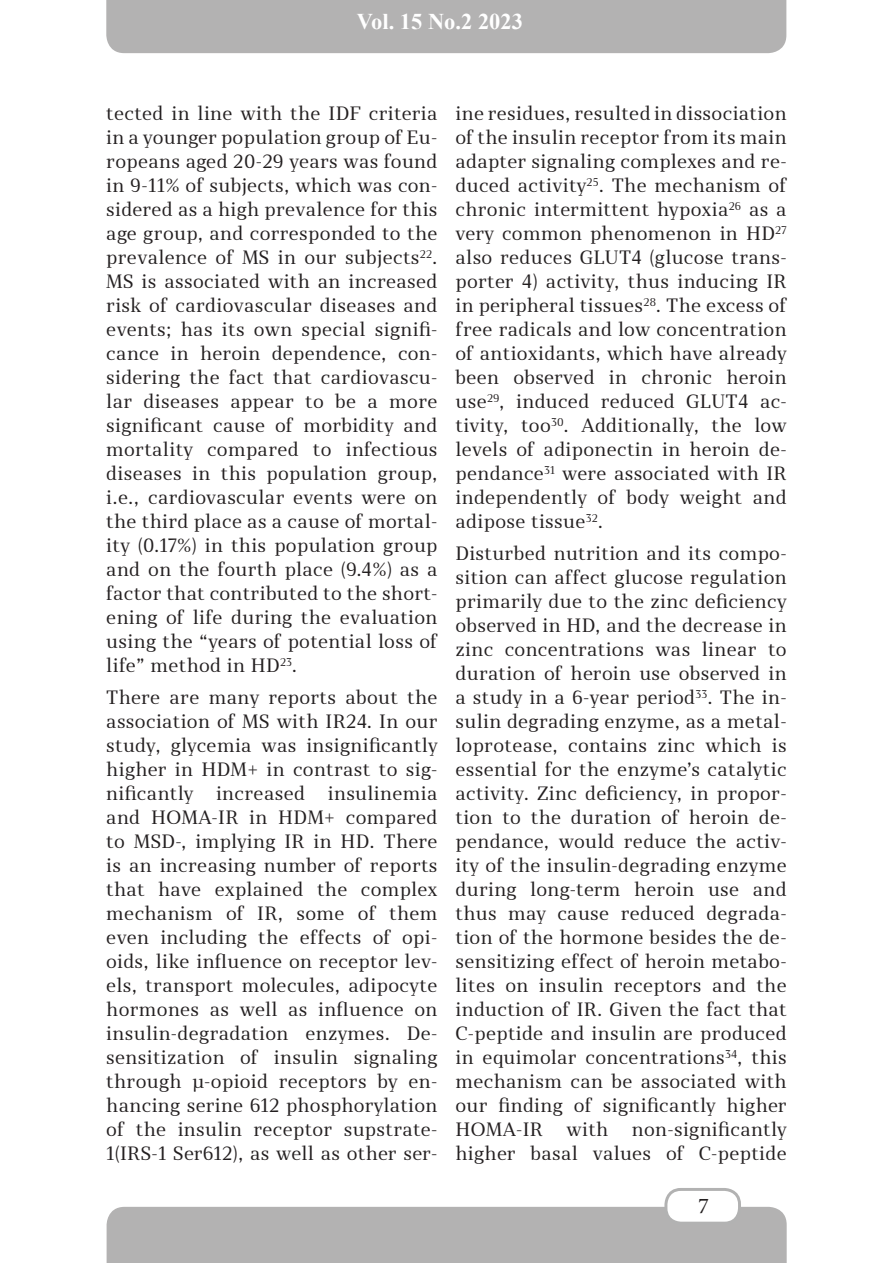
<style>
.page{position:relative;width:893px;height:1263px;background:#fff}
.page>*{position:absolute;margin:0;border:0;box-sizing:border-box;transform-origin:0 0}
.t1{font:700 22.5px "Times New Roman";color:#fff}
.t2{font:22.5px "Minion Pro";color:#231f20}
.t3{font:18px/24px "Skola Serif";letter-spacing:.02em;color:#231f20;text-align:justify}
</style>
<div class="page">
<div style="left:106px;top:0;width:680px;height:53px;background:#b3b2b2"></div>
<div style="left:107px;top:1207px;width:680px;height:56px;background:#b3b2b2"></div>
<div style="left:666px;top:1189px;width:73px;height:34px;background:#fff;border-radius:15px"></div>
<div style="left:664px;top:1188px;width:77px;height:36px;border:3px solid #b2b2b2;border-radius:15px"></div>
<p class="t1" style="left:357px;top:6px;width:168px">Vol. 15 No.2 2023</p>
<p class="t3" style="left:106px;top:101px;width:333px">tected in line with the IDF criteria in a younger population group of Eu&shy;ropeans aged 20-29 years was found in 9-11% of subjects, which was con&shy;sidered as a high prevalence for this age group, and corresponded to the prevalence of MS in our subjects<sup>22</sup>.<br>MS is associated with an increased risk of cardiovascular diseases and events; has its own special signifi&shy;cance in heroin dependence, con&shy;sidering the fact that cardiovascu&shy;lar diseases appear to be a more significant cause of morbidity and mortality compared to infectious diseases in this population group, i.e., cardiovascular events were on the third place as a cause of mortal&shy;ity (0.17%) in this population group and on the fourth place (9.4%) as a factor that contributed to the short&shy;ening of life during the evaluation using the “years of potential loss of life” method in HD<sup>23</sup>.</p>
<p class="t3" style="left:106px;top:686px;width:333px">There are many reports about the association of МS with IR24. In our study, glycemia was insignificantly higher in HDM+ in contrast to sig&shy;nificantly</p>
<p class="t3" style="left:106px;top:782px;width:333px;text-indent:222px">insulinemia and HOMA-IR in HDM+ compared to MSD-, implying IR in HD. There is an increasing number of reports that have explained the complex mechanism of IR, some of them even including the effects of opi&shy;oids, like influence on receptor lev&shy;els, transport molecules, adipocyte hormones as well as influence on insulin-degradation enzymes. De&shy;sensitization of insulin signaling through μ-opioid receptors by en&shy;hancing serine 612 phosphorylation of the insulin receptor supstrate-1(IRS-1 Ser612), as well as other ser-</p>
<p class="t3" style="left:216px;top:782px;width:90px">increased</p>
<p class="t3" style="left:455px;top:101px;width:333px">ine residues, resulted in dissociation of the insulin receptor from its main adapter signaling complexes and re&shy;duced activity<sup>25</sup>. The mechanism of chronic intermittent hypoxia<sup>26</sup> as a very common phenomenon in HD<sup>27 </sup>also reduces GLUT4 (glucose trans&shy;porter 4) activity, thus inducing IR in peripheral tissues<sup>28</sup>. The excess of free radicals and low concentration of antioxidants, which have already been observed in chronic heroin use<sup>29</sup>, induced reduced GLUT4 ac&shy;tivity, too<sup>30</sup>. Additionally, the low levels of adiponectin in heroin de&shy;pendance<sup>31</sup> were associated with IR independently of body weight and adipose tissue<sup>32</sup>.</p>
<p class="t3" style="left:455px;top:542px;width:333px">Disturbed nutrition and its compo&shy;sition can affect glucose regulation primarily due to the zinc deficiency observed in HD, and the decrease in zinc concentrations was linear to duration of heroin use observed in a study in a 6-year period<sup>33</sup>. The in&shy;sulin degrading enzyme, as a metal&shy;loprotease, contains zinc which is essential for the enzyme’s catalytic activity. Zinc deficiency, in propor&shy;tion to the duration of heroin de&shy;pendance, would reduce the activ&shy;ity of the insulin-degrading enzyme during long-term heroin use and thus may cause reduced degrada&shy;tion of the hormone besides the de&shy;sensitizing effect of heroin metabo&shy;lites on insulin receptors and the induction of IR. Given the fact that C-peptide and insulin are produced in equimolar concentrations<sup>34</sup>, this mechanism can be associated with our finding of significantly higher HOMA-IR</p>
<p class="t3" style="left:455px;top:1118px;width:333px;text-align:right">non-significantly<br>higher basal values of C-peptide</p>
<p class="t3" style="left:567px;top:1118px;width:43px">with</p>
<p class="t2" style="left:698px;top:1191px;width:12px">7</p>
</div>
